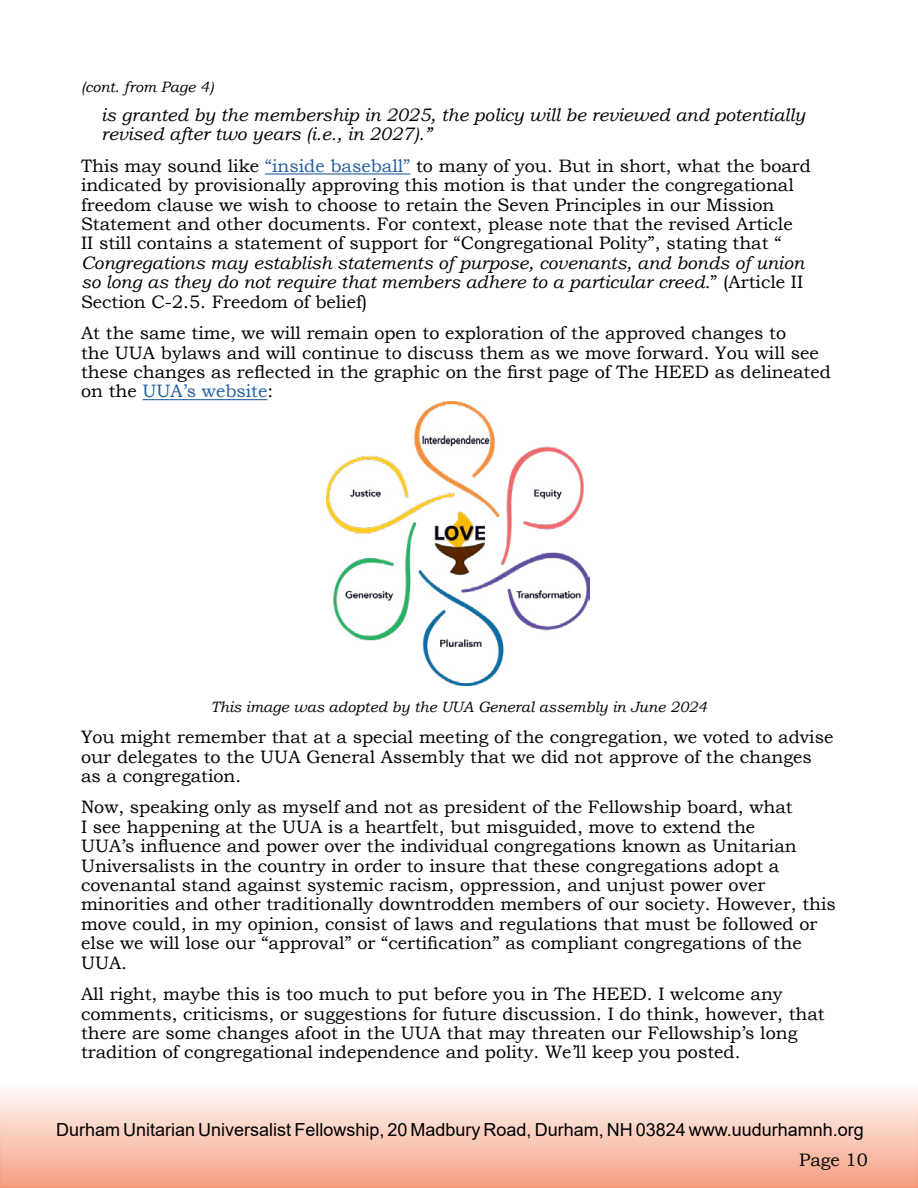
<style>
.page{position:relative;width:918px;height:1188px;background:#fff}
.page>*{position:absolute;margin:0;border:0;box-sizing:border-box;transform-origin:0 0}
.t1{font:18px/19.4px "Bookman Old Style";color:#000}
.t2{font:italic 18px/19.4px "Bookman Old Style";color:#000}
.t3{font:18px "Arial";color:#000}
.t4{font:italic 15px "Bookman Old Style";color:#000}
.s1{color:#215e9e}
.s2{font-style:normal}
</style>
<div class="page">
<div style="left:0;top:1082px;width:918px;height:106px;background:linear-gradient(to bottom,#fefefe,#f69f82);border:2px solid #f59876"></div>
<hr style="left:265px;top:173px;width:145px;height:2px;background:#215e9e">
<hr style="left:143px;top:399px;width:124px;height:1px;background:#215e9e">
<img style="left:326px;top:402px;width:264px;height:284px">
<p class="t4" style="left:81px;top:76px;width:134px">(cont. from Page 4)</p>
<p class="t2" style="left:101px;top:105px;width:706px">is granted by the membership in 2025, the policy will be reviewed and potentially revised after two years (i.e., in 2027).”</p>
<p class="t1" style="left:81px;top:156px;width:732px">This may sound like <span class="s1">“inside baseball”</span> to many of you. But in short, what the board indicated by provisionally approving this motion is that under the congregational freedom clause we wish to choose to retain the Seven Principles in our Mission Statement and other documents. For context, please note that the revised Article<br>II still contains a statement of support for “Congregational Polity”, stating that “</p>
<p class="t2" style="left:81px;top:253px;width:725px;text-align:justify">Congregations may establish statements of purpose, covenants, and bonds of union so long as they do not require that members adhere to a particular creed.<span class="s2">” (Article II Section C-2.5. Freedom of belief)</span></p>
<p class="t1" style="left:81px;top:323px;width:751px">At the same time, we will remain open to exploration of the approved changes to<br>the UUA bylaws and will continue to discuss them as we move forward. You will see these changes as reflected in the graphic on the first page of The HEED as delineated on the <span class="s1">UUA’s website</span>:</p>
<p class="t4" style="left:211px;top:696px;width:498px">This image was adopted by the UUA General assembly in June 2024</p>
<p class="t1" style="left:81px;top:727px;width:754px">You might remember that at a special meeting of the congregation, we voted to advise our delegates to the UUA General Assembly that we did not approve of the changes as a congregation.</p>
<p class="t1" style="left:81px;top:798px;width:756px">Now, speaking only as myself and not as president of the Fellowship board, what<br>I see happening at the UUA is a heartfelt, but misguided, move to extend the<br>UUA’s influence and power over the individual congregations known as Unitarian Universalists in the country in order to insure that these congregations adopt a covenantal stand against systemic racism, oppression, and unjust power over minorities and other traditionally downtrodden members of our society. However, this move could, in my opinion, consist of laws and regulations that must be followed or else we will lose our “approval” or “certification” as compliant congregations of the UUA.</p>
<p class="t1" style="left:81px;top:984px;width:745px">All right, maybe this is too much to put before you in The HEED. I welcome any comments, criticisms, or suggestions for future discussion. I do think, however, that there are some changes afoot in the UUA that may threaten our Fellowship’s long tradition of congregational independence and polity. We’ll keep you posted.</p>
<p class="t3" style="left:56px;top:1118px;width:809px">Durham Unitarian Universalist Fellowship, 20 Madbury Road, Durham, NH 03824 www.uudurhamnh.org</p>
<p class="t1" style="left:799px;top:1151px;width:70px">Page 10</p>
</div>
